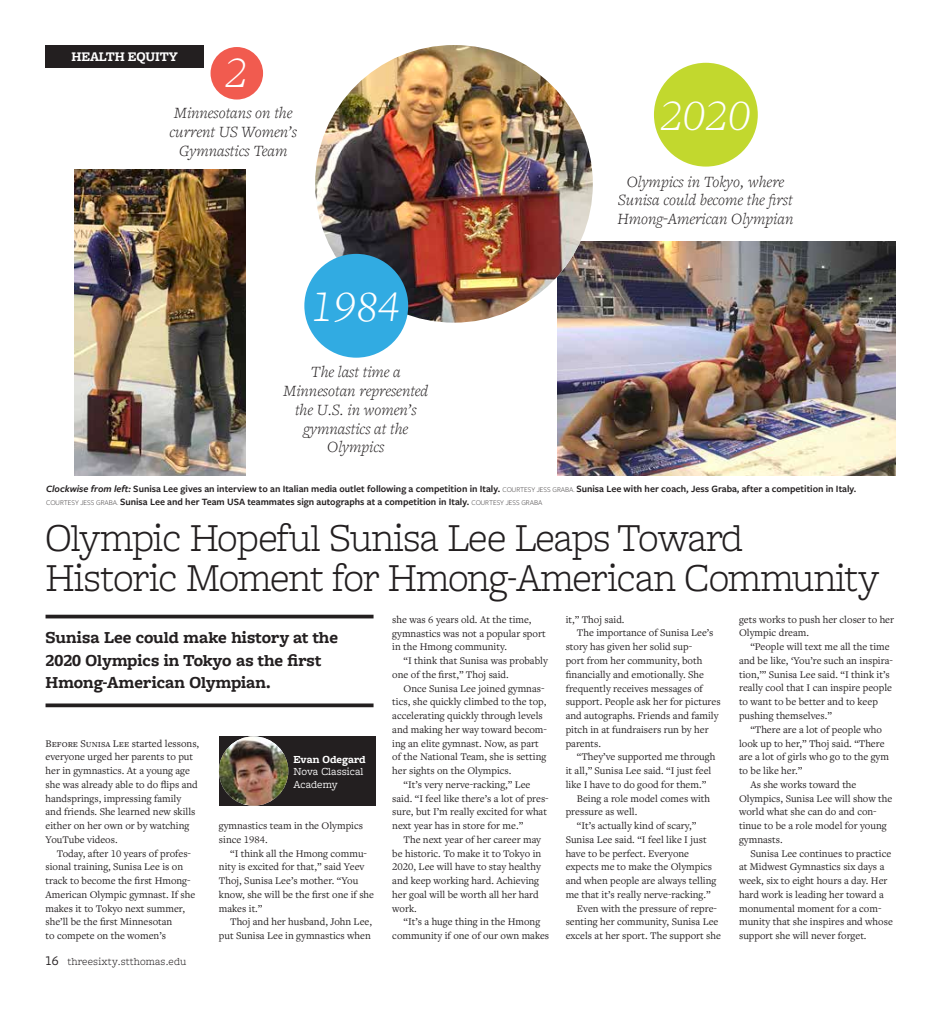
<style>
.page{position:relative;width:942px;height:1013px;background:#fff}
.page>*{position:absolute;margin:0;border:0;box-sizing:border-box;transform-origin:0 0}
.t1{font:italic 300 45px "Freight Text Pro";color:#fff}
.t2{font:300 41.25px/40px "Freight Macro Pro";letter-spacing:-.03em;color:#231f20}
.t3{font:700 17.5px/22.5px "Freight Macro Pro";color:#231f20}
.t4{font:italic 300 16.25px/18.8px "Freight Text Pro";color:#231f20;text-align:center}
.t5{font:700 13.75px "Freight Macro Pro";letter-spacing:-.01em;color:#fff}
.t6{font:300 11.25px "Freight Macro Pro";letter-spacing:.01em;color:#231f20}
.t7{font:11.25px/12.5px "Freight Macro Pro";color:#fff}
.t8{font:700 11.25px "Freight Macro Pro";color:#fff}
.t9{font:10.62px/13.8px "Freight Text Pro";color:#231f20}
.t10{font:600 10px/12.5px "Freight Sans Pro";color:#231f20}
.s1{font-style:italic}
.s2{font-weight:300;font-size:7.5px}
.s3{font-weight:400;font-size:13.75px}
</style>
<div class="page">
<div style="left:45px;top:45px;width:158px;height:23px;background:#231f20"></div>
<img style="left:557px;top:241px;width:338px;height:235px">
<img style="left:74px;top:170px;width:172px;height:306px">
<svg style="left:46px;top:614px;width:327px;height:4px"></svg>
<svg style="left:46px;top:703px;width:327px;height:4px"></svg>
<div style="left:219px;top:736px;width:156px;height:70px;background:#231f20"></div>
<img style="left:219px;top:736px;width:69px;height:69px;border-radius:35px">
<div style="left:210px;top:47px;width:53px;height:52px;background:#f15b4f;border-radius:50%"></div>
<div style="left:653px;top:63px;width:104px;height:104px;background:#c2d82e;border-radius:50%"></div>
<img style="left:315px;top:45px;width:277px;height:277px;border-radius:139px">
<div style="left:304px;top:254px;width:104px;height:104px;background:#31abe2;border-radius:50%"></div>
<p class="t5" style="left:71px;top:47px;width:108px">HEALTH EQUITY</p>
<h1 class="t1" style="left:225px;top:43px;width:24px">2</h1>
<h3 class="t4" style="left:169px;top:103px;width:129px">Minnesotans on the current US Women’s<br>Gymnastics Team</h3>
<h1 class="t1" style="left:311px;top:277px;width:91px">1984</h1>
<h3 class="t4" style="left:283px;top:362px;width:146px">The last time a<br>Minnesotan represented the U.S. in women’s gymnastics at the<br>Olympics</h3>
<h1 class="t1" style="left:660px;top:86px;width:91px">2020</h1>
<h3 class="t4" style="left:617px;top:171px;width:177px">Olympics in Tokyo, where<br>Sunisa could become the first<br>Hmong-American Olympian</h3>
<p class="t10" style="left:46px;top:482px;width:811px"><span class="s1">Clockwise from left:</span> Sunisa Lee gives an interview to an Italian media outlet following a competition in Italy. <span class="s2">COURTESY JESS GRABA.</span> Sunisa Lee with her coach, Jess Graba, after a competition in Italy.<br><span class="s2">COURTESY JESS GRABA.</span> Sunisa Lee and her Team USA teammates sign autographs at a competition in Italy. <span class="s2">COURTESY JESS GRABA</span></p>
<h2 class="t2" style="left:46px;top:516px;width:835px">Olympic Hopeful Sunisa Lee Leaps Toward<br>Historic Moment for Hmong-American Community</h2>
<h3 class="t3" style="left:46px;top:626px;width:294px">Sunisa Lee could make history at the<br>2020 Olympics in Tokyo as the first<br>Hmong-American Olympian.</h3>
<p class="t9" style="left:739px;top:612px;width:156px">gets works to push her closer to her<br>Olympic dream.</p>
<p class="t9" style="left:739px;top:639px;width:155px;text-indent:11px">“People will text me all the time and be like, ‘You’re such an inspira&shy;tion,’” Sunisa Lee said. “I think it’s really cool that I can inspire people to want to be better and to keep pushing themselves.”</p>
<p class="t9" style="left:750px;top:722px;width:133px">“There are a lot of people who</p>
<p class="t9" style="left:739px;top:735px;width:147px">look up to her,” Thoj said. “There</p>
<p class="t9" style="left:739px;top:749px;width:151px">are a lot of girls who go to the gym</p>
<p class="t9" style="left:739px;top:763px;width:65px">to be like her.”</p>
<p class="t9" style="left:750px;top:777px;width:108px">As she works toward the</p>
<p class="t9" style="left:739px;top:790px;width:155px">Olympics, Sunisa Lee will show the</p>
<p class="t9" style="left:739px;top:804px;width:139px">world what she can do and con-</p>
<p class="t9" style="left:739px;top:818px;width:149px">tinue to be a role model for young</p>
<p class="t9" style="left:739px;top:832px;width:45px">gymnasts.</p>
<p class="t9" style="left:750px;top:845px;width:142px">Sunisa Lee continues to practice</p>
<p class="t9" style="left:739px;top:859px;width:147px">at Midwest Gymnastics six days a</p>
<p class="t9" style="left:739px;top:873px;width:150px">week, six to eight hours a day. Her</p>
<p class="t9" style="left:739px;top:887px;width:146px">hard work is leading her toward a</p>
<p class="t9" style="left:739px;top:900px;width:144px">monumental moment for a com-</p>
<p class="t9" style="left:739px;top:914px;width:155px">munity that she inspires and whose</p>
<p class="t9" style="left:739px;top:928px;width:129px">support she will never forget.</p>
<p class="t9" style="left:565px;top:612px;width:60px">it,” Thoj said.</p>
<p class="t9" style="left:577px;top:626px;width:138px">The importance of Sunisa Lee’s</p>
<p class="t9" style="left:565px;top:639px;width:128px">story has given her solid sup-</p>
<p class="t9" style="left:565px;top:653px;width:138px">port from her community, both</p>
<p class="t9" style="left:565px;top:667px;width:140px">financially and emotionally. She</p>
<p class="t9" style="left:565px;top:681px;width:139px">frequently receives messages of</p>
<p class="t9" style="left:565px;top:694px;width:156px">support. People ask her for pictures</p>
<p class="t9" style="left:565px;top:708px;width:154px">and autographs. Friends and family</p>
<p class="t9" style="left:565px;top:722px;width:144px">pitch in at fundraisers run by her</p>
<p class="t9" style="left:565px;top:736px;width:37px">parents.</p>
<p class="t9" style="left:577px;top:749px;width:140px">“They’ve supported me through</p>
<p class="t9" style="left:565px;top:763px;width:147px">it all,” Sunisa Lee said. “I just feel</p>
<p class="t9" style="left:565px;top:777px;width:142px">like I have to do good for them.”</p>
<p class="t9" style="left:577px;top:791px;width:135px">Being a role model comes with</p>
<p class="t9" style="left:565px;top:804px;width:73px">pressure as well.</p>
<p class="t9" style="left:577px;top:818px;width:121px">“It’s actually kind of scary,”</p>
<p class="t9" style="left:565px;top:832px;width:142px">Sunisa Lee said. “I feel like I just</p>
<p class="t9" style="left:565px;top:846px;width:125px">have to be perfect. Everyone</p>
<p class="t9" style="left:565px;top:859px;width:148px">expects me to make the Olympics</p>
<p class="t9" style="left:565px;top:873px;width:152px">and when people are always telling</p>
<p class="t9" style="left:565px;top:887px;width:146px">me that it’s really nerve-racking.”</p>
<p class="t9" style="left:577px;top:900px;width:142px">Even with the pressure of repre-</p>
<p class="t9" style="left:565px;top:914px;width:154px">senting her community, Sunisa Lee</p>
<p class="t9" style="left:565px;top:928px;width:157px">excels at her sport. The support she</p>
<p class="t9" style="left:392px;top:612px;width:155px">she was 6 years old. At the time, gymnastics was not a popular sport in the Hmong community.</p>
<p class="t9" style="left:392px;top:653px;width:157px;text-indent:11px">“I think that Sunisa was probably one of the first,” Thoj said.</p>
<p class="t9" style="left:403px;top:681px;width:142px">Once Sunisa Lee joined gymnas-</p>
<p class="t9" style="left:392px;top:694px;width:155px">tics, she quickly climbed to the top,</p>
<p class="t9" style="left:392px;top:708px;width:152px">accelerating quickly through levels</p>
<p class="t9" style="left:392px;top:722px;width:156px">and making her way toward becom-</p>
<p class="t9" style="left:392px;top:736px;width:148px">ing an elite gymnast. Now, as part</p>
<p class="t9" style="left:392px;top:749px;width:155px">of the National Team, she is setting</p>
<p class="t9" style="left:392px;top:763px;width:121px">her sights on the Olympics.</p>
<p class="t9" style="left:403px;top:777px;width:128px">“It’s very nerve-racking,” Lee</p>
<p class="t9" style="left:392px;top:791px;width:158px">said. “I feel like there’s a lot of pres-</p>
<p class="t9" style="left:392px;top:804px;width:156px">sure, but I’m really excited for what</p>
<p class="t9" style="left:392px;top:818px;width:132px">next year has in store for me.”</p>
<p class="t9" style="left:403px;top:832px;width:139px">The next year of her career may</p>
<p class="t9" style="left:392px;top:846px;width:150px">be historic. To make it to Tokyo in</p>
<p class="t9" style="left:392px;top:859px;width:150px">2020, Lee will have to stay healthy</p>
<p class="t9" style="left:392px;top:873px;width:148px">and keep working hard. Achieving</p>
<p class="t9" style="left:392px;top:887px;width:148px">her goal will be worth all her hard</p>
<p class="t9" style="left:392px;top:901px;width:26px">work.</p>
<p class="t9" style="left:403px;top:914px;width:138px">“It’s a huge thing in the Hmong</p>
<p class="t9" style="left:392px;top:928px;width:158px">community if one of our own makes</p>
<p class="t9" style="left:46px;top:736px;width:155px">Before Sunisa Lee started lessons, everyone urged her parents to put her in gymnastics. At a young age she was already able to do flips and handsprings, impressing family and friends. She learned new skills either on her own or by watching<br>YouTube videos.</p>
<p class="t9" style="left:46px;top:846px;width:151px;text-indent:11px">Today, after 10 years of profes&shy;sional training, Sunisa Lee is on track to become the first Hmong-<br>American Olympic gymnast. If she makes it to Tokyo next summer, she’ll be the first Minnesotan<br>to compete on the women’s</p>
<p class="t8" style="left:293px;top:751px;width:74px">Evan Odegard</p>
<p class="t7" style="left:293px;top:765px;width:71px">Nova Classical<br>Academy</p>
<p class="t9" style="left:219px;top:818px;width:146px">gymnastics team in the Olympics since 1984.</p>
<p class="t9" style="left:219px;top:846px;width:157px;text-indent:11px">“I think all the Hmong commu&shy;nity is excited for that,” said Yeev<br>Thoj, Sunisa Lee’s mother. “You know, she will be the first one if she makes it.”</p>
<p class="t9" style="left:219px;top:914px;width:154px;text-align:right">Thoj and her husband, John Lee, put Sunisa Lee in gymnastics when</p>
<p class="t6" style="left:45px;top:953px;width:143px"><span class="s3">16</span> threesixty.stthomas.edu</p>
</div>
